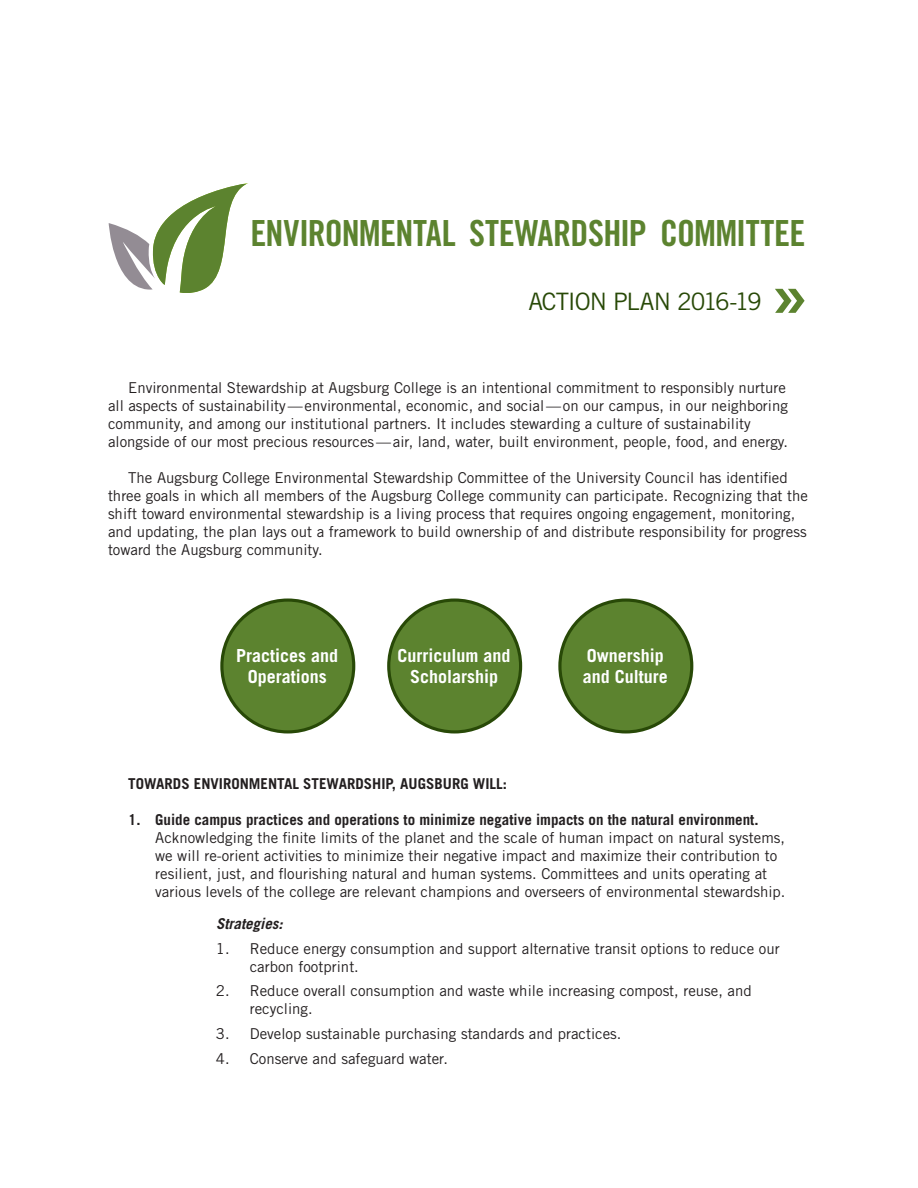
<style>
.page{position:relative;width:918px;height:1188px;background:#fff}
.page>*{position:absolute;margin:0;border:0;box-sizing:border-box;transform-origin:0 0}
.t1{font:78px "Trade Gothic LT Std Bd Cn 20";color:#5c832f}
.t2{font:36px "Trade Gothic LT Std Bd Cn 20";letter-spacing:-.02em;color:#5c832f}
.t3{font:24px "Trade Gothic LT Std";letter-spacing:-.045em;color:#284907}
.t4{font:700 18px/21.6px "Trade Gothic LT Std";color:#fff;text-align:center}
.t5{font:15px/18px "Trade Gothic LT Std";color:#231f20}
.t6{font:700 15px "Trade Gothic LT Std";color:#231f20}
.t7{font:italic 700 15px "Trade Gothic LT Std";color:#231f20}
.s1{font-weight:700}
</style>
<div class="page">
<div style="left:222px;top:600px;width:132px;height:132px;background:#5c832f;border-radius:50%"></div>
<div style="left:220px;top:599px;width:135px;height:135px;border:3px solid #284907;border-radius:50%"></div>
<div style="left:389px;top:600px;width:132px;height:132px;background:#5c832f;border-radius:50%"></div>
<div style="left:387px;top:599px;width:135px;height:135px;border:3px solid #284907;border-radius:50%"></div>
<div style="left:560px;top:600px;width:132px;height:132px;background:#5c832f;border-radius:50%"></div>
<div style="left:558px;top:599px;width:135px;height:135px;border:3px solid #284907;border-radius:50%"></div>
<svg style="left:109px;top:183px;width:139px;height:110px"></svg>
<p class="t2" style="left:250px;top:212px;width:557px">ENVIRONMENTAL STEWARDSHIP COMMITTEE</p>
<p class="t3" style="left:528px;top:287px;width:235px">ACTION PLAN 2016-19</p>
<p class="t1" style="left:771px;top:247px;width:40px">»</p>
<p class="t5" style="left:108px;top:379px;width:682px;text-indent:20px">Environmental Stewardship at Augsburg College is an intentional commitment to responsibly nurture all aspects of sustainability—environmental, economic, and social—on our campus, in our neighboring community, and among our institutional partners. It includes stewarding a culture of sustainability alongside of our most precious resources—air, land, water, built environment, people, food, and energy.</p>
<p class="t5" style="left:108px;top:469px;width:701px;text-indent:20px">The Augsburg College Environmental Stewardship Committee of the University Council has identified three goals in which all members of the Augsburg College community can participate. Recognizing that the shift toward environmental stewardship is a living process that requires ongoing engagement, monitoring, and updating, the plan lays out a framework to build ownership of and distribute responsibility for progress toward the Augsburg community.</p>
<p class="t4" style="left:236px;top:644px;width:104px">Practices and<br>Operations</p>
<p class="t4" style="left:398px;top:644px;width:115px">Curriculum and<br>Scholarship</p>
<p class="t4" style="left:587px;top:644px;width:79px">Ownership</p>
<p class="t4" style="left:583px;top:666px;width:87px">and Culture</p>
<p class="t6" style="left:128px;top:775px;width:380px">TOWARDS ENVIRONMENTAL STEWARDSHIP, AUGSBURG WILL:</p>
<p class="t5" style="left:155px;top:811px;width:632px;text-indent:-27px"><span class="s1">1. Guide campus practices and operations to minimize negative impacts on the natural environment.<br></span>Acknowledging the finite limits of the planet and the scale of human impact on natural systems, we will re-orient activities to minimize their negative impact and maximize their contribution to resilient, just, and flourishing natural and human systems. Committees and units operating at various levels of the college are relevant champions and overseers of environmental stewardship.</p>
<p class="t7" style="left:216px;top:914px;width:68px">Strategies:</p>
<p class="t5" style="left:250px;top:939px;width:531px;text-indent:-34px">1. Reduce energy consumption and support alternative transit options to reduce our carbon footprint.</p>
<p class="t5" style="left:250px;top:982px;width:504px;text-indent:-34px">2. Reduce overall consumption and waste while increasing compost, reuse, and recycling.</p>
<p class="t5" style="left:216px;top:1025px;width:407px">3. Develop sustainable purchasing standards and practices.</p>
<p class="t5" style="left:216px;top:1049px;width:234px">4. Conserve and safeguard water.</p>
</div>
